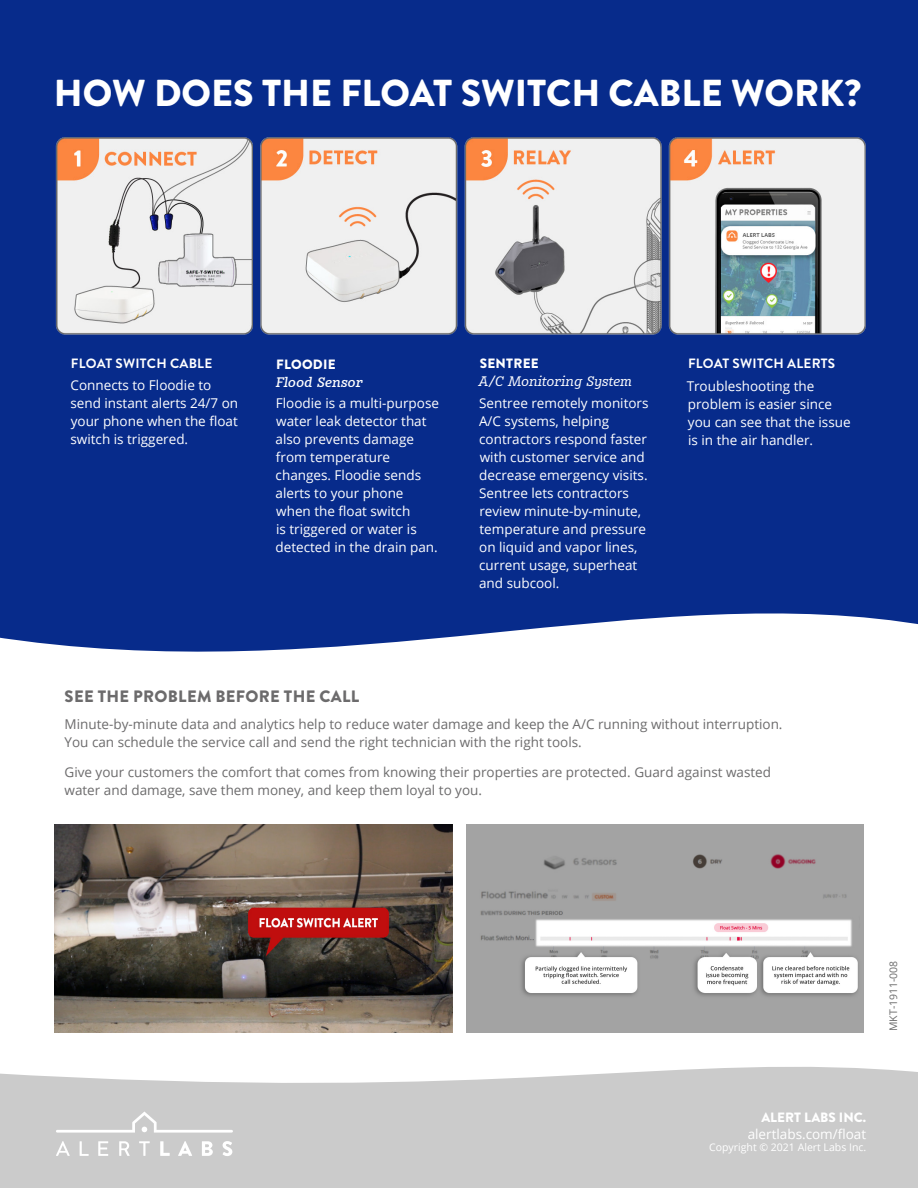
<style>
.page{position:relative;width:918px;height:1188px;background:#fff}
.page>*{position:absolute;margin:0;border:0;box-sizing:border-box;transform-origin:0 0}
.t1{font:900 37.5px "Brandon Grotesque";color:#fff}
.Subheading{font:900 16.5px "Brandon Grotesque";letter-spacing:.02em;color:#6c6b6c}
.Bodycopy{font:13.5px/18px "Open Sans";color:#fff}
.Bodycopy-2{font:13.5px/18px "Open Sans";color:#6c6b6c}
.Bodycopy-3{font:700 13.5px "Brandon Grotesque";letter-spacing:.02em;color:#fff}
.Bodycopy-4{font:italic 13.5px/18px "Karbid Slab Pro";color:#fff}
.Bodycopy-5{font:italic 500 13.5px/18px "Karbid Slab Pro";color:#fff}
.t2{font:900 13.5px "Brandon Grotesque";color:#fff}
.t3{font:10.5px "Open Sans";color:#fff}
.t4{font:10.5px "Open Sans";color:#6c6c6c}
.s1{font-family:"Brandon Grotesque";font-weight:900;font-style:normal}
</style>
<div class="page">
<img style="left:54px;top:824px;width:399px;height:209px">
<div style="left:0;top:0;width:918px;height:652px;background:#072b8b"></div>
<svg style="left:0;top:1067px;width:918px;height:121px;background:#cfcfcf"></svg>
<svg style="left:56px;top:1141px;width:14px;height:15px"></svg>
<svg style="left:80px;top:1141px;width:9px;height:15px"></svg>
<svg style="left:98px;top:1141px;width:10px;height:15px"></svg>
<svg style="left:119px;top:1141px;width:11px;height:15px"></svg>
<svg style="left:139px;top:1141px;width:11px;height:15px"></svg>
<svg style="left:160px;top:1141px;width:10px;height:15px"></svg>
<svg style="left:178px;top:1141px;width:14px;height:15px"></svg>
<svg style="left:202px;top:1141px;width:11px;height:15px"></svg>
<svg style="left:223px;top:1141px;width:9px;height:15px"></svg>
<svg style="left:56px;top:1112px;width:177px;height:21px;background:#d2d2d2"></svg>
<img style="left:50px;top:125px;width:826px;height:219px">
<img style="left:466px;top:824px;width:398px;height:209px">
<p class="t1" style="left:54px;top:66px;width:809px">HOW DOES THE FLOAT SWITCH CABLE WORK?</p>
<p class="Bodycopy-3" style="left:71px;top:354px;width:143px">FLOAT SWITCH CABLE</p>
<p class="Bodycopy" style="left:70px;top:375px;width:169px">Connects to Floodie to send instant alerts 24/7 on your phone when the float switch is triggered.</p>
<p class="Bodycopy-5" style="left:276px;top:354px;width:89px"><span class="s1">FLOODIE<br></span>Flood Sensor</p>
<p class="Bodycopy" style="left:276px;top:394px;width:165px">Floodie is a multi-purpose water leak detector that also prevents damage from temperature changes. Floodie sends alerts to your phone when the float switch<br>is triggered or water is detected in the drain pan.</p>
<p class="Bodycopy-4" style="left:478px;top:354px;width:155px"><span class="s1">SENTREE<br></span>A/C Monitoring System</p>
<p class="Bodycopy" style="left:479px;top:393px;width:171px">Sentree remotely monitors<br>A/C systems, helping contractors respond faster with customer service and decrease emergency visits.<br>Sentree lets contractors review minute-by-minute, temperature and pressure on liquid and vapor lines, current usage, superheat and subcool.</p>
<p class="Bodycopy-3" style="left:688px;top:354px;width:149px">FLOAT SWITCH ALERTS</p>
<p class="Bodycopy" style="left:687px;top:377px;width:165px">Troubleshooting the problem is easier since you can see that the issue is in the air handler.</p>
<p class="Subheading" style="left:65px;top:684px;width:296px">SEE THE PROBLEM BEFORE THE CALL</p>
<p class="Bodycopy-2" style="left:65px;top:715px;width:720px">Minute-by-minute data and analytics help to reduce water damage and keep the A/C running without interruption.<br>You can schedule the service call and send the right technician with the right tools.</p>
<p class="Bodycopy-2" style="left:65px;top:763px;width:708px">Give your customers the comfort that comes from knowing their properties are protected. Guard against wasted water and damage, save them money, and keep them loyal to you.</p>
<p class="t4" style="left:886px;top:1031px;width:72px;rotate:-90deg">MKT-1911-008</p>
<p class="t2" style="left:761px;top:1108px;width:106px">ALERT LABS INC.</p>
<p class="Bodycopy" style="left:748px;top:1124px;width:120px">alertlabs.com/float</p>
<p class="t3" style="left:709px;top:1140px;width:159px">Copyright © 2021 Alert Labs Inc.</p>
</div>
